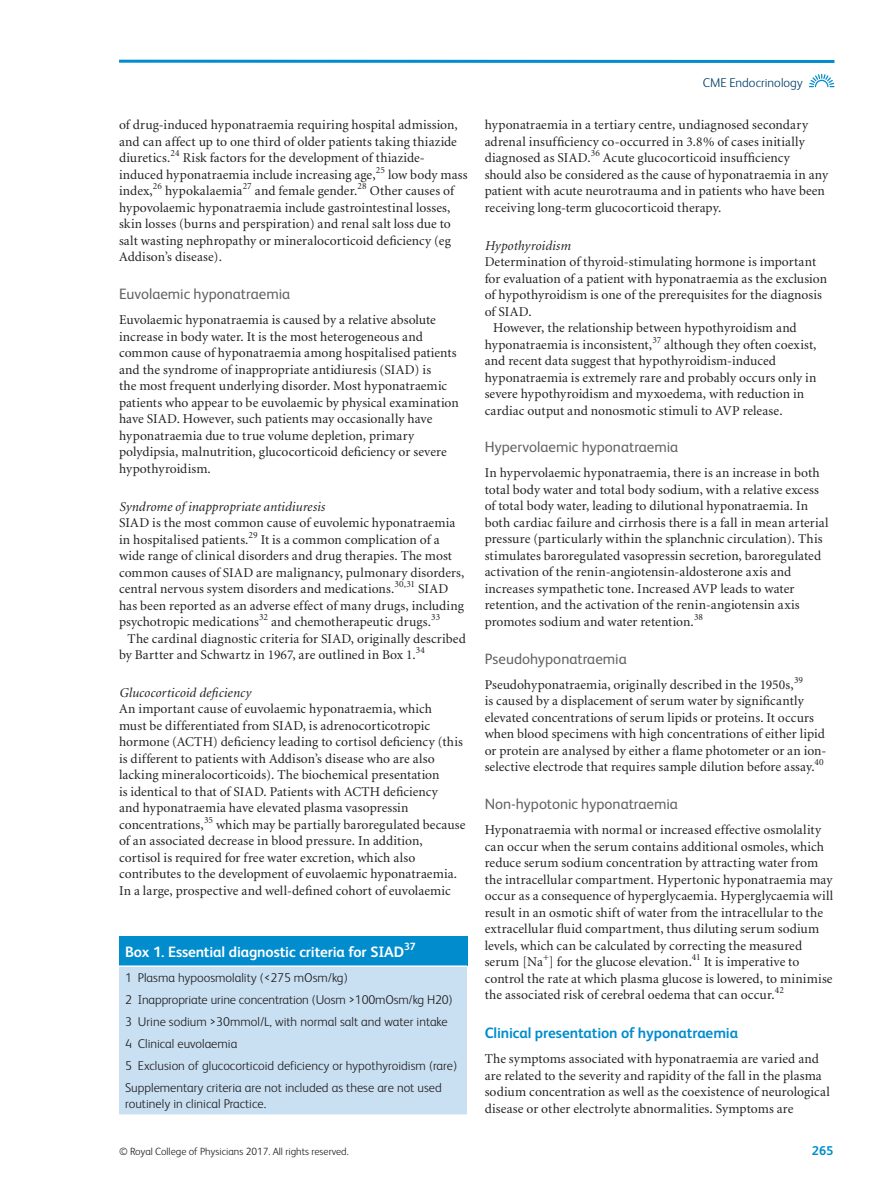
<style>
.page{position:relative;width:893px;height:1191px;background:#fff}
.page>*{position:absolute;margin:0;border:0;box-sizing:border-box;transform-origin:0 0}
.t1{font:15px "FS Albert";color:#636366}
.t2{font:700 15px "FS Albert";letter-spacing:-.01em;color:#fff}
.t3{font:700 15px "FS Albert";letter-spacing:-.01em;color:#008ccd}
.t4{font:13.5px/16.5px "Minion";letter-spacing:.005em;color:#231f20}
.t5{font:italic 13.5px "Minion";letter-spacing:.01em;color:#231f20}
.t6{font:300 12.75px/21.9px "FS Albert";color:#231f20}
.t7{font:300 12.75px "FS Albert";letter-spacing:.005em;color:#003e69}
.t8{font:700 12.75px "FS Albert";color:#008ccd}
.t9{font:300 10.5px "FS Albert";color:#231f20}
.t10{font:700 10.5px "FS Albert";color:#fff}
.t11{font:9.45px "Minion";color:#231f20}
</style>
<div class="page">
<hr style="left:119px;top:60px;width:715px;height:3px;background:#008ccd">
<svg style="left:809px;top:74px;width:25px;height:13px"></svg>
<div style="left:119px;top:936px;width:348px;height:30px;background:#008ccd"></div>
<div style="left:119px;top:967px;width:348px;height:147px;background:#c8e0f2"></div>
<hr style="left:119px;top:965px;width:348px;height:2px;background:#fff">
<p class="t4" style="left:119px;top:118px;width:350px">of drug-induced hyponatraemia requiring hospital admission, and can affect up to one third of older patients taking thiazide diuretics. <sup>24</sup> Risk factors for the development of thiazide&shy;induced hyponatraemia include increasing age, <sup>25</sup> low body mass index, <sup>26</sup> hypokalaemia</p>
<p class="t11" style="left:243px;top:183px;width:11px">27</p>
<p class="t4" style="left:255px;top:184px;width:104px">and female gender.</p>
<p class="t11" style="left:358px;top:183px;width:11px">28</p>
<p class="t4" style="left:119px;top:184px;width:336px;text-indent:251px">Other causes of hypovolaemic hyponatraemia include gastrointestinal losses, skin losses (burns and perspiration) and renal salt loss due to salt wasting nephropathy or mineralocorticoid deficiency (eg Addison’s disease).</p>
<p class="t1" style="left:119px;top:289px;width:173px">Euvolaemic hyponatraemia</p>
<p class="t4" style="left:119px;top:313px;width:341px">Euvolaemic hyponatraemia is caused by a relative absolute increase in body water. It is the most heterogeneous and common cause of hyponatraemia among hospitalised patients and the syndrome of inappropriate antidiuresis (SIAD) is<br>the most frequent underlying disorder. Most hyponatraemic patients who appear to be euvolaemic by physical examination have SIAD. However, such patients may occasionally have hyponatraemia due to true volume depletion, primary polydipsia, malnutrition, glucocorticoid deficiency or severe hypothyroidism.</p>
<p class="t5" style="left:119px;top:501px;width:207px">Syndrome of inappropriate antidiuresis</p>
<p class="t4" style="left:119px;top:515px;width:347px">SIAD is the most common cause of euvolemic hyponatraemia in hospitalised patients. <sup>29</sup> It is a common complication of a wide range of clinical disorders and drug therapies. The most common causes of SIAD are malignancy, pulmonary disorders, central nervous system disorders and medications. <sup>30,31</sup> SIAD has been reported as an adverse effect of many drugs, including psychotropic medications <sup>32</sup> and chemotherapeutic drugs. <sup>33</sup></p>
<p class="t4" style="left:119px;top:631px;width:348px;text-indent:9px">The cardinal diagnostic criteria for SIAD, originally described by Bartter and Schwartz in 1967, are outlined in Box 1 . <sup>34</sup></p>
<p class="t5" style="left:119px;top:687px;width:133px">Glucocorticoid deficiency</p>
<p class="t4" style="left:119px;top:702px;width:348px">An important cause of euvolaemic hyponatraemia, which<br>must be differentiated from SIAD, is adrenocorticotropic hormone (ACTH) deficiency leading to cortisol deficiency (this is different to patients with Addison’s disease who are also lacking mineralocorticoids). The biochemical presentation<br>is identical to that of SIAD. Patients with ACTH deficiency<br>and hyponatraemia have elevated plasma vasopressin concentrations, <sup>35</sup> which may be partially baroregulated because of an associated decrease in blood pressure. In addition, cortisol is required for free water excretion, which also contributes to the development of euvolaemic hyponatraemia.<br>In a large, prospective and well-defined cohort of euvolaemic</p>
<p class="t2" style="left:125px;top:946px;width:281px">Box 1. Essential diagnostic criteria for SIAD</p>
<p class="t10" style="left:404px;top:942px;width:13px">37</p>
<p class="t6" style="left:125px;top:968px;width:334px">1 Plasma hypoosmolality (&lt;275 mOsm/kg)<br>2 Inappropriate urine concentration (Uosm &gt;100mOsm/kg H20)<br>3 Urine sodium &gt;30mmol/L, with normal salt and water intake 4 Clinical euvolaemia<br>5 Exclusion of glucocorticoid deficiency or hypothyroidism (rare)<br>Supplementary criteria are not included as these are not used</p>
<p class="t6" style="left:125px;top:1094px;width:143px">routinely in clinical Practice.</p>
<p class="t7" style="left:703px;top:78px;width:102px">CME Endocrinology</p>
<p class="t4" style="left:485px;top:118px;width:345px">hyponatraemia in a tertiary centre, undiagnosed secondary adrenal insufficiency co-occurred in 3.8% of cases initially diagnosed as SIAD. <sup>36</sup> Acute glucocorticoid insufficiency should also be considered as the cause of hyponatraemia in any patient with acute neurotrauma and in patients who have been receiving long-term glucocorticoid therapy.</p>
<p class="t5" style="left:485px;top:240px;width:87px">Hypothyroidism</p>
<p class="t4" style="left:485px;top:255px;width:333px">Determination of thyroid-stimulating hormone is important</p>
<p class="t4" style="left:485px;top:271px;width:344px">for evaluation of a patient with hyponatraemia as the exclusion</p>
<p class="t4" style="left:485px;top:288px;width:339px">of hypothyroidism is one of the prerequisites for the diagnosis</p>
<p class="t4" style="left:485px;top:304px;width:48px">of SIAD.</p>
<p class="t4" style="left:493px;top:321px;width:305px">However, the relationship between hypothyroidism and</p>
<p class="t4" style="left:485px;top:337px;width:333px">hyponatraemia is inconsistent, <sup>37</sup> although they often coexist,</p>
<p class="t4" style="left:485px;top:354px;width:293px">and recent data suggest that hypothyroidism-induced</p>
<p class="t4" style="left:485px;top:370px;width:333px">hyponatraemia is extremely rare and probably occurs only in</p>
<p class="t4" style="left:485px;top:387px;width:321px">severe hypothyroidism and myxoedema, with reduction in</p>
<p class="t4" style="left:485px;top:403px;width:299px">cardiac output and nonosmotic stimuli to AVP release.</p>
<p class="t1" style="left:485px;top:442px;width:195px">Hypervolaemic hyponatraemia</p>
<p class="t4" style="left:485px;top:466px;width:345px">In hypervolaemic hyponatraemia, there is an increase in both total body water and total body sodium, with a relative excess of total body water, leading to dilutional hyponatraemia. In both cardiac failure and cirrhosis there is a fall in mean arterial pressure (particularly within the splanchnic circulation). This stimulates baroregulated vasopressin secretion, baroregulated activation of the renin-angiotensin-aldosterone axis and increases sympathetic tone. Increased AVP leads to water retention, and the activation of the renin-angiotensin axis promotes sodium and water retention. <sup>38</sup></p>
<p class="t1" style="left:485px;top:653px;width:144px">Pseudohyponatraemia</p>
<p class="t4" style="left:485px;top:677px;width:343px">Pseudohyponatraemia, originally described in the 1950s, <sup>39<br></sup>is caused by a displacement of serum water by significantly elevated concentrations of serum lipids or proteins. It occurs when blood specimens with high concentrations of either lipid or protein are analysed by either a flame photometer or an ion&shy;selective electrode that requires sample dilution before assay. <sup>40</sup></p>
<p class="t1" style="left:485px;top:799px;width:195px">Non-hypotonic hyponatraemia</p>
<p class="t4" style="left:485px;top:822px;width:350px">Hyponatraemia with normal or increased effective osmolality can occur when the serum contains additional osmoles, which reduce serum sodium concentration by attracting water from the intracellular compartment. Hypertonic hyponatraemia may occur as a consequence of hyperglycaemia. Hyperglycaemia will result in an osmotic shift of water from the intracellular to the extracellular fluid compartment, thus diluting serum sodium levels, which can be calculated by correcting the measured serum [Na <sup>+</sup>] for the glucose elevation.</p>
<p class="t11" style="left:692px;top:953px;width:10px">41</p>
<p class="t4" style="left:485px;top:954px;width:349px;text-indent:219px">It is imperative to control the rate at which plasma glucose is lowered, to minimise the associated risk of cerebral oedema that can occur. <sup>42</sup></p>
<p class="t3" style="left:485px;top:1027px;width:255px">Clinical presentation of hyponatraemia</p>
<p class="t4" style="left:485px;top:1052px;width:347px">The symptoms associated with hyponatraemia are varied and are related to the severity and rapidity of the fall in the plasma sodium concentration as well as the coexistence of neurological disease or other electrolyte abnormalities. Symptoms are</p>
<p class="t9" style="left:119px;top:1147px;width:231px">© Royal College of Physicians 2017. All rights reserved.</p>
<p class="t8" style="left:812px;top:1145px;width:23px">265</p>
</div>
